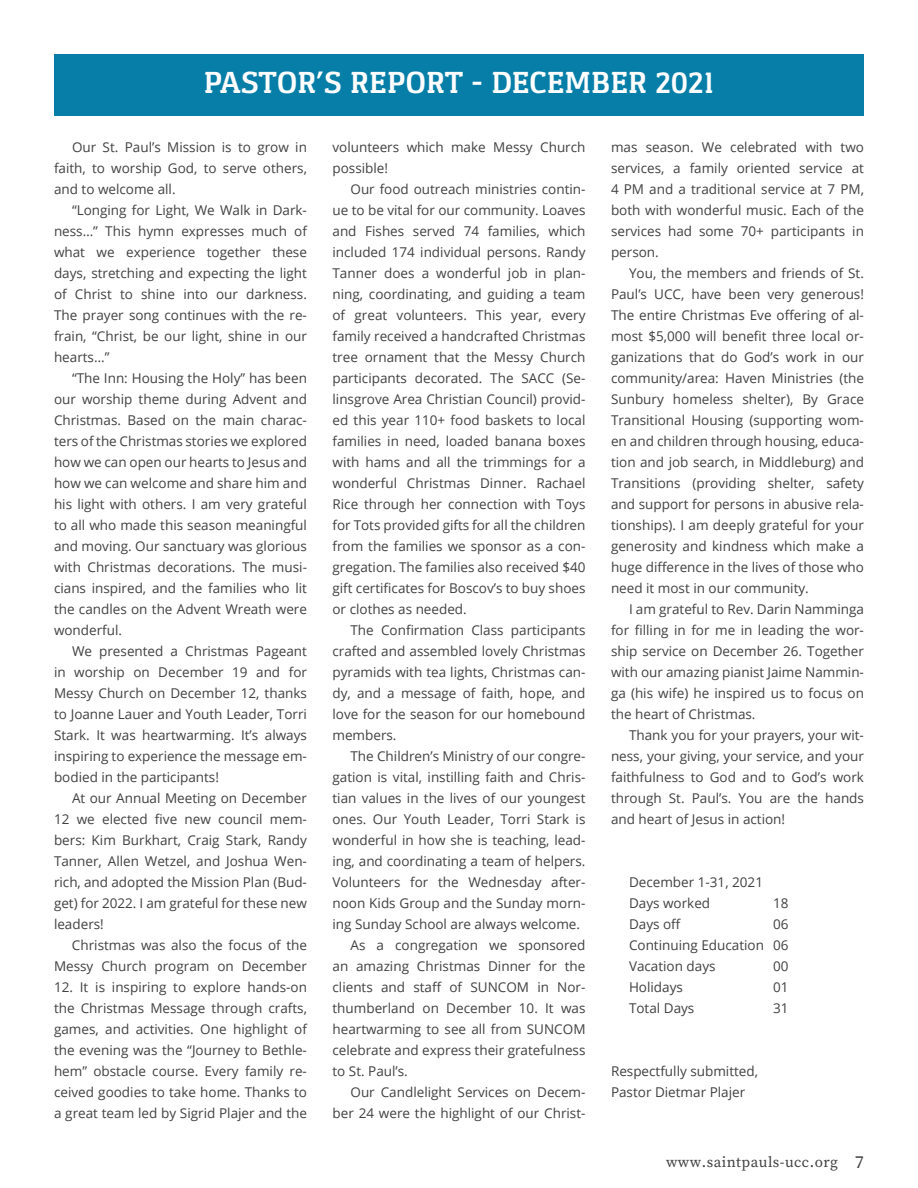
<style>
.page{position:relative;width:918px;height:1188px;background:#fff}
.page>*{position:absolute;margin:0;border:0;box-sizing:border-box;transform-origin:0 0}
.t1{font:700 31.5px "Gaspar";color:#fff}
.t2{font:15px "Source Serif Pro";letter-spacing:.03em;color:#414042}
.t3{font:13.5px/21px "Open Sans";color:#414042;text-align:justify}
.s1{font-size:18px}
</style>
<div class="page">
<div style="left:54px;top:54px;width:810px;height:62px;background:#077ea8"></div>
<h1 class="t1" style="left:204px;top:65px;width:512px">PASTOR’S REPORT - DECEMBER 2021</h1>
<p class="t3" style="left:54px;top:136px;width:255px;text-indent:18px">Our St. Paul’s Mission is to grow in faith, to worship God, to serve others, and to welcome all.</p>
<p class="t3" style="left:54px;top:199px;width:255px;text-indent:18px">“Longing for Light, We Walk in Dark&shy;ness…” This hymn expresses much of what we experience together these days, stretching and expecting the light of Christ to shine into our darkness.<br>The prayer song continues with the re&shy;frain, “Christ, be our light, shine in our hearts…”</p>
<p class="t3" style="left:54px;top:367px;width:255px;text-indent:18px">“The Inn: Housing the Holy” has been our worship theme during Advent and Christmas. Based on the main charac&shy;ters of the Christmas stories we explored how we can open our hearts to Jesus and how we can welcome and share him and his light with others. I am very grateful to all who made this season meaningful and moving. Our sanctuary was glorious with Christmas decorations. The musi&shy;cians inspired, and the families who lit the candles on the Advent Wreath were wonderful.</p>
<p class="t3" style="left:54px;top:640px;width:255px;text-indent:18px">We presented a Christmas Pageant in worship on December 19 and for Messy Church on December 12, thanks to Joanne Lauer and Youth Leader, Torri Stark. It was heartwarming. It’s always inspiring to experience the message em&shy;bodied in the participants!</p>
<p class="t3" style="left:54px;top:787px;width:255px;text-indent:18px">At our Annual Meeting on December 12 we elected five new council mem&shy;bers: Kim Burkhart, Craig Stark, Randy Tanner, Allen Wetzel, and Joshua Wen&shy;rich, and adopted the Mission Plan (Bud&shy;get) for 2022. I am grateful for these new leaders!</p>
<p class="t3" style="left:54px;top:934px;width:254px;text-align:right">Christmas was also the focus of the<br>Messy Church program on December</p>
<p class="t3" style="left:54px;top:976px;width:255px">12. It is inspiring to explore hands-on the Christmas Message through crafts, games, and activities. One highlight of the evening was the “Journey to Bethle&shy;hem” obstacle course. Every family re&shy;ceived goodies to take home. Thanks to a great team led by Sigrid Plajer and the</p>
<p class="t3" style="left:333px;top:136px;width:255px">volunteers which make Messy Church possible!</p>
<p class="t3" style="left:333px;top:178px;width:255px;text-indent:18px">Our food outreach ministries contin&shy;ue to be vital for our community. Loaves and Fishes served 74 families, which included 174 individual persons. Randy Tanner does a wonderful job in plan&shy;ning, coordinating, and guiding a team of great volunteers. This year, every family received a handcrafted Christmas tree ornament that the Messy Church participants decorated. The SACC (Se&shy;linsgrove Area Christian Council) provid&shy;ed this year 110+ food baskets to local families in need, loaded banana boxes with hams and all the trimmings for a wonderful Christmas Dinner. Rachael Rice through her connection with Toys for Tots provided gifts for all the children from the families we sponsor as a con&shy;gregation. The families also received $40 gift certificates for Boscov’s to buy shoes or clothes as needed.</p>
<p class="t3" style="left:333px;top:619px;width:255px;text-indent:18px">The Confirmation Class participants crafted and assembled lovely Christmas pyramids with tea lights, Christmas can&shy;dy, and a message of faith, hope, and love for the season for our homebound members.</p>
<p class="t3" style="left:351px;top:745px;width:237px">The Children’s Ministry of our congre-</p>
<p class="t3" style="left:333px;top:766px;width:254px">gation is vital, instilling faith and Chris-</p>
<p class="t3" style="left:333px;top:787px;width:255px">tian values in the lives of our youngest</p>
<p class="t3" style="left:333px;top:808px;width:254px">ones. Our Youth Leader, Torri Stark is</p>
<p class="t3" style="left:333px;top:829px;width:255px">wonderful in how she is teaching, lead-</p>
<p class="t3" style="left:333px;top:850px;width:254px">ing, and coordinating a team of helpers.</p>
<p class="t3" style="left:333px;top:871px;width:254px">Volunteers for the Wednesday after-</p>
<p class="t3" style="left:333px;top:892px;width:254px">noon Kids Group and the Sunday morn-</p>
<p class="t3" style="left:333px;top:913px;width:249px">ing Sunday School are always welcome.</p>
<p class="t3" style="left:351px;top:934px;width:236px">As a congregation we sponsored</p>
<p class="t3" style="left:333px;top:955px;width:255px">an amazing Christmas Dinner for the</p>
<p class="t3" style="left:333px;top:976px;width:254px">clients and staff of SUNCOM in Nor-</p>
<p class="t3" style="left:333px;top:997px;width:254px">thumberland on December 10. It was</p>
<p class="t3" style="left:333px;top:1018px;width:255px">heartwarming to see all from SUNCOM</p>
<p class="t3" style="left:333px;top:1039px;width:254px">celebrate and express their gratefulness</p>
<p class="t3" style="left:333px;top:1060px;width:77px">to St. Paul’s.</p>
<p class="t3" style="left:351px;top:1081px;width:236px">Our Candlelight Services on Decem-</p>
<p class="t3" style="left:333px;top:1102px;width:255px">ber 24 were the highlight of our Christ-</p>
<p class="t3" style="left:611px;top:136px;width:255px">mas season. We celebrated with two services, a family oriented service at 4 PM and a traditional service at 7 PM, both with wonderful music. Each of the services had some 70+ participants in person.</p>
<p class="t3" style="left:611px;top:262px;width:255px;text-indent:18px">You, the members and friends of St.<br>Paul’s UCC, have been very generous!<br>The entire Christmas Eve offering of al&shy;most $5,000 will benefit three local or&shy;ganizations that do God’s work in our community/area: Haven Ministries (the Sunbury homeless shelter), By Grace Transitional Housing (supporting wom&shy;en and children through housing, educa&shy;tion and job search, in Middleburg) and Transitions (providing shelter, safety and support for persons in abusive rela&shy;tionships). I am deeply grateful for your generosity and kindness which make a huge difference in the lives of those who need it most in our community.</p>
<p class="t3" style="left:611px;top:598px;width:255px;text-indent:18px">I am grateful to Rev. Darin Namminga for filling in for me in leading the wor&shy;ship service on December 26. Together with our amazing pianist Jaime Nammin&shy;ga (his wife) he inspired us to focus on the heart of Christmas.</p>
<p class="t3" style="left:611px;top:725px;width:254px;text-indent:18px">Thank you for your prayers, your wit&shy;ness, your giving, your service, and your faithfulness to God and to God’s work through St. Paul’s. You are the hands and heart of Jesus in action!</p>
<p class="t3" style="left:629px;top:872px;width:136px">December 1-31, 2021<br>Days worked</p>
<p class="t3" style="left:773px;top:893px;width:17px">18</p>
<p class="t3" style="left:629px;top:914px;width:53px">Days off</p>
<p class="t3" style="left:629px;top:914px;width:161px;text-indent:144px">06<br>Continuing Education 06<br>Vacation days</p>
<p class="t3" style="left:773px;top:956px;width:17px">00</p>
<p class="t3" style="left:629px;top:977px;width:55px">Holidays</p>
<p class="t3" style="left:773px;top:977px;width:17px">01</p>
<p class="t3" style="left:629px;top:998px;width:67px">Total Days</p>
<p class="t3" style="left:773px;top:998px;width:17px">31</p>
<p class="t3" style="left:611px;top:1061px;width:149px">Respectfully submitted,<br>Pastor Dietmar Plajer</p>
<p class="t2" style="left:666px;top:1152px;width:199px">www.saintpauls-ucc.org <span class="s1">7</span></p>
</div>
